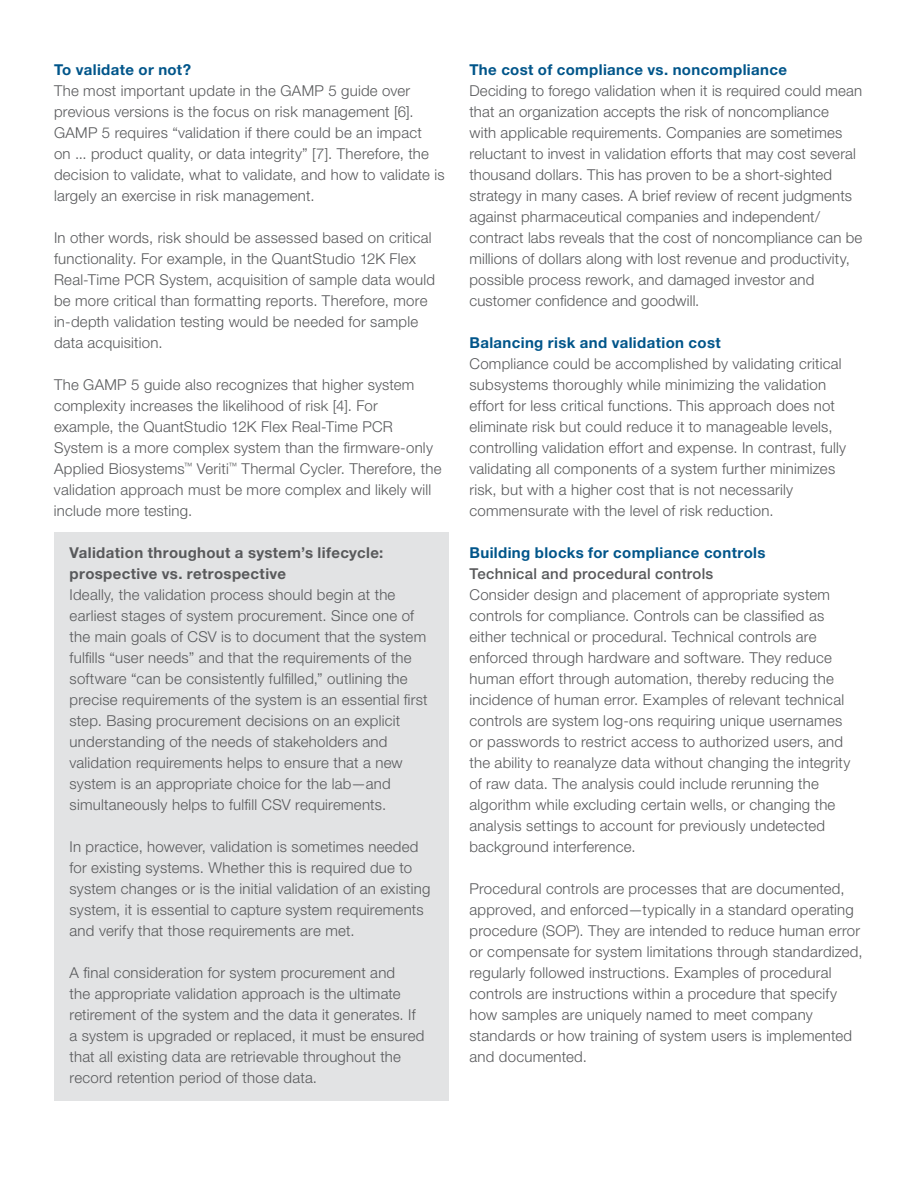
<style>
.page{position:relative;width:918px;height:1188px;background:#fff}
.page>*{position:absolute;margin:0;border:0;box-sizing:border-box;transform-origin:0 0}
.t1{font:300 15px/21px "Helvetica Neue LT Std";letter-spacing:.015em;color:#58595b}
.t2{font:700 15px "Helvetica Neue LT Std";letter-spacing:.025em;color:#00558a}
.t3{font:700 15px/21px "Helvetica Neue LT Std";letter-spacing:.025em;color:#58595b}
.t4{font:500 15px "Helvetica Neue LT Std";letter-spacing:.02em;color:#58595b}
</style>
<div class="page">
<div style="left:54px;top:532px;width:394px;height:569px;background:#e2e3e4"></div>
<p class="t2" style="left:54px;top:60px;width:139px">To validate or not?</p>
<p class="t1" style="left:54px;top:80px;width:392px">The most important update in the GAMP 5 guide over previous versions is the focus on risk management [6].<br>GAMP 5 requires “validation if there could be an impact<br>on ... product quality, or data integrity” [7]. Therefore, the decision to validate, what to validate, and how to validate is largely an exercise in risk management.</p>
<p class="t1" style="left:54px;top:227px;width:383px">In other words, risk should be assessed based on critical functionality. For example, in the QuantStudio 12K Flex Real-Time PCR System, acquisition of sample data would be more critical than formatting reports. Therefore, more in-depth validation testing would be needed for sample data acquisition.</p>
<p class="t1" style="left:54px;top:374px;width:389px">The GAMP 5 guide also recognizes that higher system complexity increases the likelihood of risk [4]. For<br>example, the QuantStudio 12K Flex Real-Time PCR System is a more complex system than the firmware-only Applied Biosystems<sup>™</sup> Veriti<sup>™</sup> Thermal Cycler. Therefore, the validation approach must be more complex and likely will include more testing.</p>
<p class="t3" style="left:70px;top:542px;width:315px">Validation throughout a system’s lifecycle: prospective vs. retrospective</p>
<p class="t1" style="left:70px;top:584px;width:360px">Ideally, the validation process should begin at the earliest stages of system procurement. Since one of the main goals of CSV is to document that the system fulfills “user needs” and that the requirements of the software “can be consistently fulfilled,” outlining the precise requirements of the system is an essential first step. Basing procurement decisions on an explicit understanding of the needs of stakeholders and validation requirements helps to ensure that a new system is an appropriate choice for the lab—and simultaneously helps to fulfill CSV requirements.</p>
<p class="t1" style="left:70px;top:836px;width:362px">In practice, however, validation is sometimes needed for existing systems. Whether this is required due to system changes or is the initial validation of an existing system, it is essential to capture system requirements and verify that those requirements are met.</p>
<p class="t1" style="left:70px;top:962px;width:356px">A final consideration for system procurement and<br>the appropriate validation approach is the ultimate retirement of the system and the data it generates. If a system is upgraded or replaced, it must be ensured that all existing data are retrievable throughout the record retention period of those data.</p>
<p class="t2" style="left:469px;top:60px;width:319px">The cost of compliance vs. noncompliance</p>
<p class="t1" style="left:469px;top:80px;width:394px">Deciding to forego validation when it is required could mean that an organization accepts the risk of noncompliance<br>with applicable requirements. Companies are sometimes reluctant to invest in validation efforts that may cost several thousand dollars. This has proven to be a short-sighted strategy in many cases. A brief review of recent judgments against pharmaceutical companies and independent/ contract labs reveals that the cost of noncompliance can be millions of dollars along with lost revenue and productivity, possible process rework, and damaged investor and customer confidence and goodwill.</p>
<p class="t2" style="left:469px;top:333px;width:253px">Balancing risk and validation cost</p>
<p class="t1" style="left:469px;top:353px;width:378px">Compliance could be accomplished by validating critical subsystems thoroughly while minimizing the validation effort for less critical functions. This approach does not eliminate risk but could reduce it to manageable levels, controlling validation effort and expense. In contrast, fully validating all components of a system further minimizes risk, but with a higher cost that is not necessarily commensurate with the level of risk reduction.</p>
<p class="t2" style="left:469px;top:543px;width:297px">Building blocks for compliance controls</p>
<p class="t4" style="left:469px;top:565px;width:245px">Technical and procedural controls</p>
<p class="t1" style="left:469px;top:584px;width:382px">Consider design and placement of appropriate system controls for compliance. Controls can be classified as either technical or procedural. Technical controls are enforced through hardware and software. They reduce human effort through automation, thereby reducing the incidence of human error. Examples of relevant technical controls are system log-ons requiring unique usernames or passwords to restrict access to authorized users, and the ability to reanalyze data without changing the integrity of raw data. The analysis could include rerunning the algorithm while excluding certain wells, or changing the analysis settings to account for previously undetected background interference.</p>
<p class="t1" style="left:469px;top:878px;width:395px">Procedural controls are processes that are documented, approved, and enforced—typically in a standard operating procedure (SOP). They are intended to reduce human error or compensate for system limitations through standardized, regularly followed instructions. Examples of procedural controls are instructions within a procedure that specify how samples are uniquely named to meet company standards or how training of system users is implemented and documented.</p>
</div>
